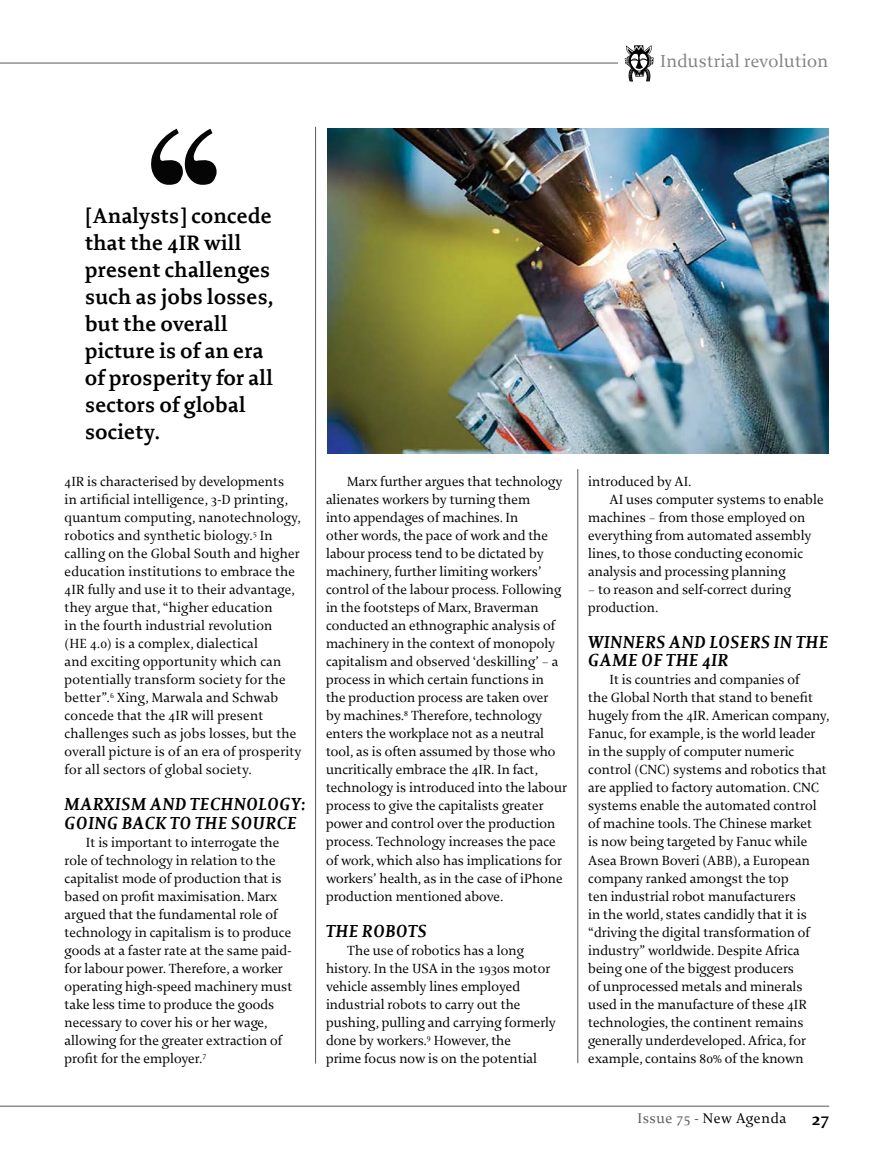
<style>
.page{position:relative;width:893px;height:1170px;background:#fff}
.page>*{position:absolute;margin:0;border:0;box-sizing:border-box;transform-origin:0 0}
.t1{font:700 22.5px/27px "Enigma";letter-spacing:.01em;color:#000}
.t2{font:italic 700 18.75px/18px "Enigma";letter-spacing:.03em;color:#000}
.t3{font:18.75px "Enigma";letter-spacing:.01em;color:#808285}
.t4{font:700 18.75px "Enigma";color:#000}
.t5{font:15px "Enigma";letter-spacing:.04em;color:#000}
.t6{font:14.25px/18px "Enigma";color:#000}
.s1{color:#58595b}
</style>
<div class="page">
<hr style="left:0;top:1105px;width:829px;height:1px;background:#58595b">
<hr style="left:0;top:63px;width:829px;height:1px;background:#58595b">
<hr style="left:577px;top:469px;width:1px;height:594px;background:#58595b">
<hr style="left:315px;top:127px;width:1px;height:936px;background:#58595b">
<div style="left:619px;top:51px;width:274px;height:20px;background:#fff"></div>
<img style="left:625px;top:46px;width:28px;height:35px">
<img style="left:151px;top:129px;width:66px;height:56px">
<img style="left:327px;top:129px;width:501px;height:324px">
<h2 class="t3" style="left:660px;top:51px;width:170px">Industrial revolution</h2>
<h1 class="t1" style="left:85px;top:203px;width:190px">[Analysts] concede that the 4IR will present challenges such as jobs losses, but the overall picture is of an era of prosperity for all sectors of global society.</h1>
<p class="t6" style="left:65px;top:473px;width:238px">4IR is characterised by developments<br>in artificial intelligence, 3-D printing, quantum computing, nanotechnology, robotics and synthetic biology.<sup>5</sup> In calling on the Global South and higher education institutions to embrace the 4IR fully and use it to their advantage, they argue that, “higher education<br>in the fourth industrial revolution<br>(HE 4.0) is a complex, dialectical<br>and exciting opportunity which can potentially transform society for the better”.<sup>6</sup> Xing, Marwala and Schwab concede that the 4IR will present challenges such as jobs losses, but the overall picture is of an era of prosperity for all sectors of global society.</p>
<h2 class="t2" style="left:65px;top:795px;width:243px">MARXISM AND TECHNOLOGY:<br>GOING BACK TO THE SOURCE</h2>
<p class="t6" style="left:65px;top:833px;width:229px;text-indent:21px">It is important to interrogate the role of technology in relation to the capitalist mode of production that is based on profit maximisation. Marx argued that the fundamental role of technology in capitalism is to produce goods at a faster rate at the same paid&shy;for labour power. Therefore, a worker operating high-speed machinery must take less time to produce the goods necessary to cover his or her wage, allowing for the greater extraction of profit for the employer.<sup>7</sup></p>
<p class="t6" style="left:326px;top:473px;width:242px;text-indent:21px">Marx further argues that technology alienates workers by turning them<br>into appendages of machines. In<br>other words, the pace of work and the labour process tend to be dictated by machinery, further limiting workers’ control of the labour process. Following in the footsteps of Marx, Braverman conducted an ethnographic analysis of machinery in the context of monopoly capitalism and observed ‘deskilling’ – a process in which certain functions in the production process are taken over<br>by machines.<sup>8</sup> Therefore, technology enters the workplace not as a neutral tool, as is often assumed by those who uncritically embrace the 4IR. In fact, technology is introduced into the labour process to give the capitalists greater power and control over the production process. Technology increases the pace of work, which also has implications for workers’ health, as in the case of iPhone production mentioned above.</p>
<h2 class="t2" style="left:326px;top:921px;width:102px">THE ROBOTS</h2>
<p class="t6" style="left:326px;top:941px;width:231px;text-indent:21px">The use of robotics has a long history. In the USA in the 1930s motor vehicle assembly lines employed industrial robots to carry out the pushing, pulling and carrying formerly done by workers.<sup>9</sup> However, the<br>prime focus now is on the potential</p>
<p class="t6" style="left:588px;top:473px;width:105px">introduced by AI.</p>
<p class="t6" style="left:609px;top:491px;width:216px">AI uses computer systems to enable</p>
<p class="t6" style="left:588px;top:509px;width:219px">machines – from those employed on</p>
<p class="t6" style="left:588px;top:527px;width:225px">everything from automated assembly</p>
<p class="t6" style="left:588px;top:545px;width:216px">lines, to those conducting economic</p>
<p class="t6" style="left:588px;top:563px;width:199px">analysis and processing planning</p>
<p class="t6" style="left:588px;top:581px;width:204px">– to reason and self-correct during production.</p>
<h2 class="t2" style="left:588px;top:633px;width:242px">WINNERS AND LOSERS IN THE<br>GAME OF THE 4IR</h2>
<p class="t6" style="left:588px;top:671px;width:243px;text-indent:21px">It is countries and companies of<br>the Global North that stand to benefit hugely from the 4IR. American company, Fanuc, for example, is the world leader in the supply of computer numeric control (CNC) systems and robotics that are applied to factory automation. CNC systems enable the automated control of machine tools. The Chinese market<br>is now being targeted by Fanuc while Asea Brown Boveri (ABB), a European company ranked amongst the top<br>ten industrial robot manufacturers<br>in the world, states candidly that it is “driving the digital transformation of industry” worldwide. Despite Africa being one of the biggest producers<br>of unprocessed metals and minerals used in the manufacture of these 4IR technologies, the continent remains generally underdeveloped. Africa, for example, contains 80% of the known</p>
<p class="t5" style="left:637px;top:1109px;width:151px"><span class="s1">Issue 75 -</span> New Agenda</p>
<h2 class="t4" style="left:812px;top:1108px;width:19px">27</h2>
</div>
